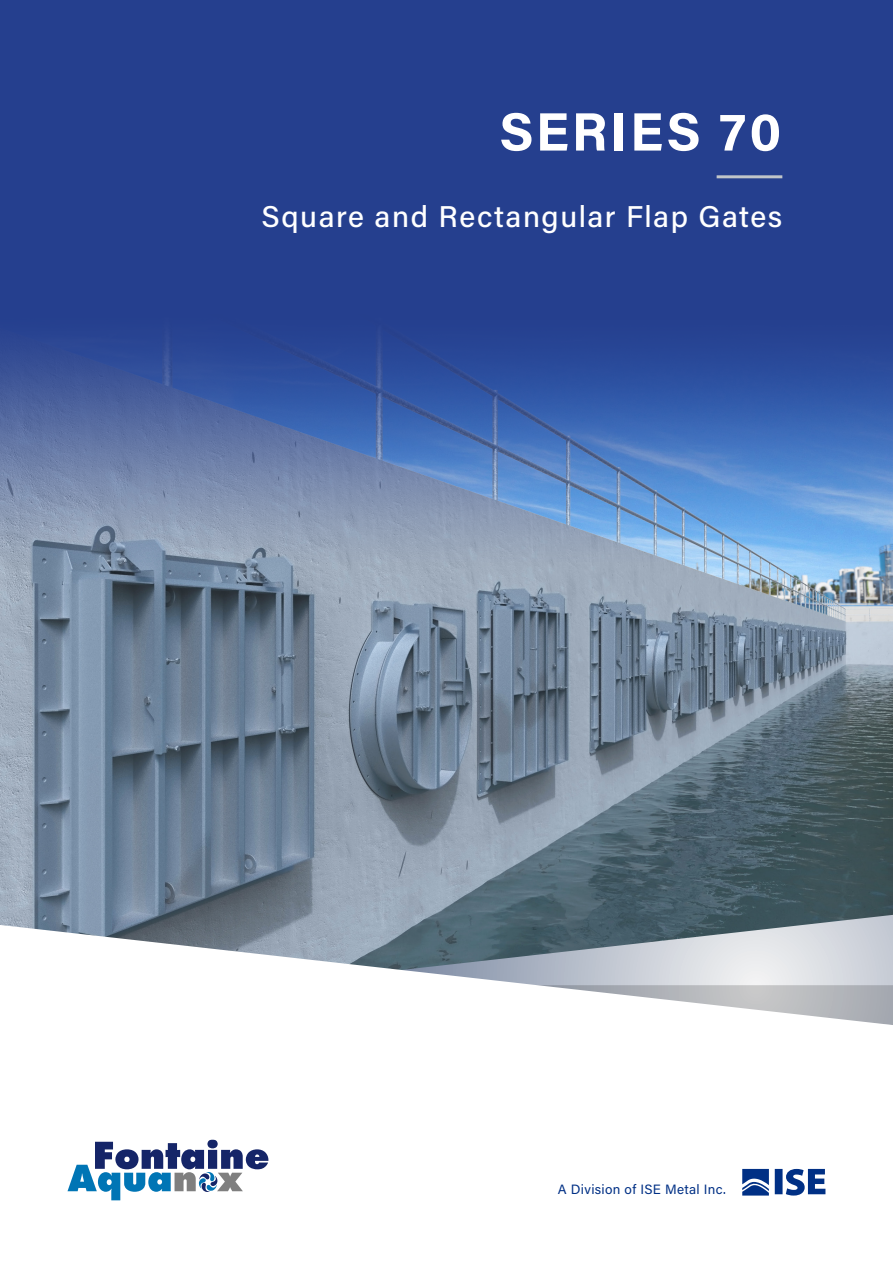
<style>
.page{position:relative;width:893px;height:1263px;background:#fff}
.page>*{position:absolute;margin:0;border:0;box-sizing:border-box;transform-origin:0 0}
.t1{font:700 54px "Acumin Pro";letter-spacing:.05em;color:#fff}
.t2{font:500 30px "Acumin Pro";letter-spacing:.05em;color:#fff}
.t3{font:13.5px "Acumin Pro";letter-spacing:.025em;color:#003085}
</style>
<div class="page">
<img style="left:0;top:309px;width:893px;height:616px">
<svg style="left:742px;top:1169px;width:83px;height:26px"></svg>
<svg style="left:68px;top:1139px;width:200px;height:61px"></svg>
<svg style="left:287px;top:915px;width:606px;height:10px"></svg>
<svg style="left:1px;top:925px;width:892px;height:100px"></svg>
<div style="left:0;top:0;width:893px;height:309px;background:#253f8e"></div>
<hr style="left:717px;top:175px;width:65px;height:3px;background:#c0c5c9">
<p class="t1" style="left:499px;top:94px;width:283px">SERIES 70</p>
<p class="t2" style="left:262px;top:196px;width:522px">Square and Rectangular Flap Gates</p>
<p class="t3" style="left:558px;top:1180px;width:170px">A Division of ISE Metal Inc.</p>
</div>
